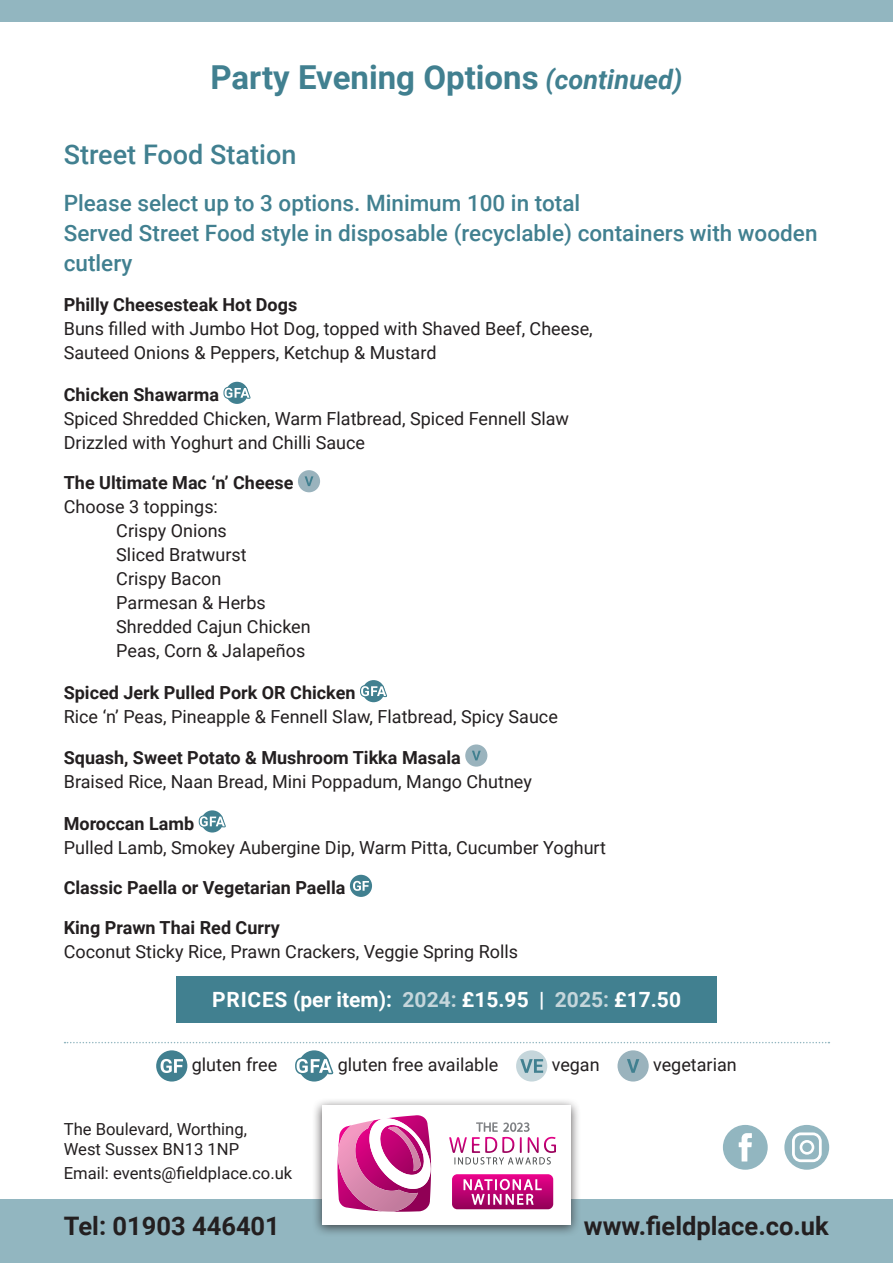
<style>
.page{position:relative;width:893px;height:1263px;background:#fff}
.page>*{position:absolute;margin:0;border:0;box-sizing:border-box;transform-origin:0 0}
.t1{font:700 33px "Roboto";color:#418090}
.t2{font:500 27px "Roboto";color:#418090}
.t3{font:700 25.5px "Roboto";color:#231f20}
.t4{font:500 22.5px/30px "Roboto";color:#418090}
.t5{font:700 21px "Roboto";color:#fff}
.t6{font:18px/24px "Roboto";color:#231f20}
.t7{font:700 18px "Roboto";color:#231f20}
.t8{font:16.65px/20px "Roboto";color:#231f20}
.s1{font-style:italic;font-size:27px}
.s2{font-weight:700}
.s3{color:#c5d6db}
</style>
<div class="page">
<div style="left:0;top:0;width:893px;height:21px;background:#92b6c0"></div>
<div style="left:0;top:1199px;width:893px;height:64px;background:#92b6c0"></div>
<div style="left:723px;top:1125px;width:45px;height:45px;background:#92b6c0;border-radius:50%"></div>
<svg style="left:739px;top:1133px;width:13px;height:28px"></svg>
<div style="left:784px;top:1125px;width:45px;height:45px;background:#92b6c0;border-radius:50%"></div>
<svg style="left:792px;top:1132px;width:30px;height:30px"></svg>
<div style="left:312px;top:1098px;width:269px;height:139px;background:#231f20;opacity:.75"></div>
<div style="left:322px;top:1106px;width:249px;height:119px;background:#fff"></div>
<svg style="left:338px;top:1115px;width:93px;height:97px"></svg>
<svg style="left:452px;top:1174px;width:101px;height:35px;background:#ca328c"></svg>
<svg style="left:449px;top:1122px;width:107px;height:42px"></svg>
<svg style="left:226px;top:382px;width:22px;height:22px"></svg>
<svg style="left:223px;top:385px;width:28px;height:16px"></svg>
<div style="left:298px;top:470px;width:22px;height:22px;background:#9ab3bd;border-radius:50%"></div>
<svg style="left:305px;top:476px;width:8px;height:10px"></svg>
<div style="left:362px;top:680px;width:23px;height:22px;background:#418090;border-radius:50%"></div>
<svg style="left:360px;top:683px;width:27px;height:16px"></svg>
<div style="left:465px;top:744px;width:22px;height:23px;background:#9ab3bd;border-radius:50%"></div>
<svg style="left:472px;top:751px;width:9px;height:9px"></svg>
<svg style="left:201px;top:810px;width:22px;height:22px"></svg>
<svg style="left:198px;top:814px;width:28px;height:15px"></svg>
<div style="left:350px;top:875px;width:22px;height:22px;background:#418090;border-radius:50%"></div>
<svg style="left:353px;top:881px;width:16px;height:10px"></svg>
<div style="left:176px;top:976px;width:540px;height:47px;background:#418090"></div>
<div style="left:156px;top:1050px;width:31px;height:31px;background:#418090;border-radius:50%"></div>
<svg style="left:161px;top:1059px;width:22px;height:14px"></svg>
<div style="left:299px;top:1050px;width:31px;height:31px;background:#418090;border-radius:50%"></div>
<svg style="left:295px;top:1055px;width:39px;height:22px"></svg>
<div style="left:516px;top:1050px;width:31px;height:31px;background:#c5d6db;border-radius:50%"></div>
<svg style="left:520px;top:1059px;width:23px;height:14px"></svg>
<div style="left:617px;top:1050px;width:32px;height:31px;background:#9ab3bd;border-radius:50%"></div>
<svg style="left:627px;top:1059px;width:12px;height:14px"></svg>
<svg style="left:65px;top:1042px;width:764px;height:1px"></svg>
<p class="t1" style="left:210px;top:54px;width:473px">Party Evening Options <span class="s1">(continued)</span></p>
<p class="t2" style="left:64px;top:136px;width:234px">Street Food Station</p>
<p class="t4" style="left:64px;top:187px;width:755px">Please select up to 3 options. Minimum 100 in total<br>Served Street Food style in disposable (recyclable) containers with wooden cutlery</p>
<p class="t6" style="left:64px;top:292px;width:530px"><span class="s2">Philly Cheesesteak Hot Dogs<br></span>Buns filled with Jumbo Hot Dog, topped with Shaved Beef, Cheese,<br>Sauteed Onions &amp; Peppers, Ketchup &amp; Mustard</p>
<p class="t6" style="left:64px;top:382px;width:507px"><span class="s2">Chicken Shawarma<br></span>Spiced Shredded Chicken, Warm Flatbread, Spiced Fennell Slaw<br>Drizzled with Yoghurt and Chilli Sauce</p>
<p class="t7" style="left:64px;top:470px;width:231px">The Ultimate Mac ‘n’ Cheese</p>
<p class="t6" style="left:64px;top:494px;width:156px">Choose 3 toppings:</p>
<p class="t6" style="left:116px;top:518px;width:112px">Crispy Onions</p>
<p class="t6" style="left:116px;top:542px;width:132px">Sliced Bratwurst</p>
<p class="t6" style="left:116px;top:566px;width:107px">Crispy Bacon</p>
<p class="t6" style="left:116px;top:590px;width:151px">Parmesan &amp; Herbs</p>
<p class="t6" style="left:116px;top:614px;width:196px">Shredded Cajun Chicken</p>
<p class="t6" style="left:116px;top:638px;width:190px">Peas, Corn &amp; Jalapeños</p>
<p class="t6" style="left:64px;top:680px;width:496px"><span class="s2">Spiced Jerk Pulled Pork OR Chicken<br></span>Rice ‘n’ Peas, Pineapple &amp; Fennell Slaw, Flatbread, Spicy Sauce</p>
<p class="t6" style="left:64px;top:744px;width:470px"><span class="s2">Squash, Sweet Potato &amp; Mushroom Tikka Masala<br></span>Braised Rice, Naan Bread, Mini Poppadum, Mango Chutney</p>
<p class="t6" style="left:64px;top:810px;width:544px"><span class="s2">Moroccan Lamb<br></span>Pulled Lamb, Smokey Aubergine Dip, Warm Pitta, Cucumber Yoghurt</p>
<p class="t7" style="left:64px;top:875px;width:283px">Classic Paella or Vegetarian Paella</p>
<p class="t6" style="left:64px;top:915px;width:456px"><span class="s2">King Prawn Thai Red Curry<br></span>Coconut Sticky Rice, Prawn Crackers, Veggie Spring Rolls</p>
<p class="t5" style="left:212px;top:985px;width:470px">PRICES (per item): <span class="s3">2024:</span> £15.95 | <span class="s3">2025:</span> £17.50</p>
<p class="t6" style="left:192px;top:1052px;width:87px">gluten free</p>
<p class="t6" style="left:338px;top:1052px;width:162px">gluten free available</p>
<p class="t6" style="left:552px;top:1052px;width:49px">vegan</p>
<p class="t6" style="left:653px;top:1052px;width:85px">vegetarian</p>
<p class="t8" style="left:64px;top:1118px;width:185px">The Boulevard, Worthing,<br>West Sussex BN13 1NP</p>
<p class="t8" style="left:64px;top:1163px;width:230px">Email: events@fieldplace.co.uk</p>
<h3 class="t3" style="left:64px;top:1208px;width:218px">Tel: 01903 446401</h3>
<h3 class="t3" style="left:584px;top:1208px;width:246px">www.fieldplace.co.uk</h3>
</div>
